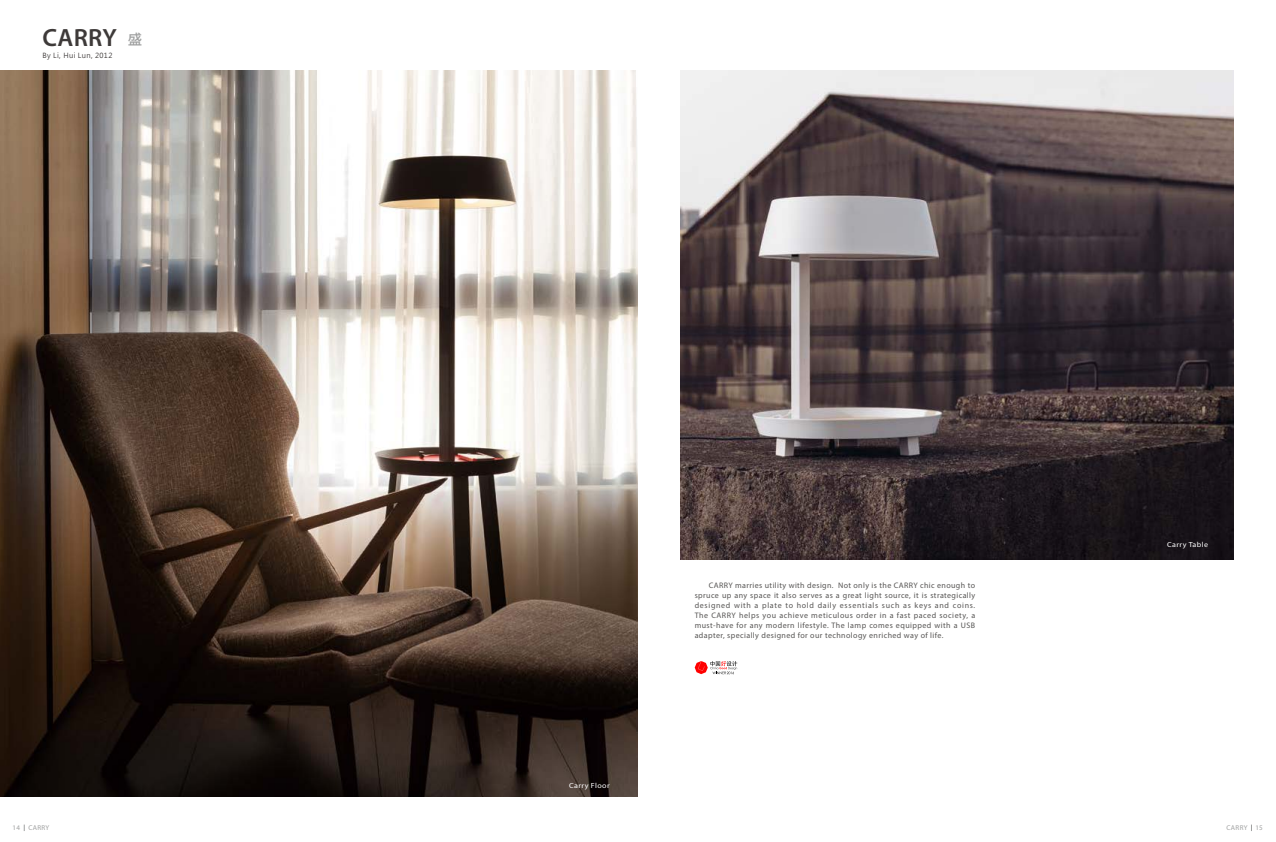
<style>
.page{position:relative;width:1276px;height:842px;background:#fff}
.page>*{position:absolute;margin:0;border:0;box-sizing:border-box;transform-origin:0 0}
.t1{font:600 25px "Myriad Pro";letter-spacing:.01em;color:#3e3a39}
.t2{font:8px/10px "Myriad Pro";letter-spacing:.05em;color:#575554;text-align:justify}
.t3{font:7.4px "Myriad Pro";letter-spacing:.05em;color:#fff;scale:1.09 1}
.t4{font:7px "Microsoft Jheng Hei";letter-spacing:.05em;color:#3e3a39}
.t5{font:7px "Myriad Pro";letter-spacing:.05em;color:#9fa0a0}
.s1{font-family:"Microsoft Jheng Hei";font-weight:700;font-size:15px;color:#9fa0a0}
</style>
<div class="page">
<img style="left:0;top:71px;width:638px;height:726px">
<svg style="left:694px;top:661px;width:43px;height:13px"></svg>
<img style="left:680px;top:71px;width:553px;height:488px">
<h1 class="t1" style="left:43px;top:22px;width:101px">CARRY <span class="s1">盛</span></h1>
<p class="t4" style="left:43px;top:51px;width:71px">By Li, Hui Lun, 2012</p>
<p class="t3" style="left:569px;top:781px;width:39px">Carry Floor</p>
<p class="t2" style="left:694px;top:580px;width:282px;text-indent:14px">CARRY marries utility with design. Not only is the CARRY chic enough to spruce up any space it also serves as a great light source, it is strategically designed with a plate to hold daily essentials such as keys and coins.<br>The CARRY helps you achieve meticulous order in a fast paced society, a must-have for any modern lifestyle. The lamp comes equipped with a USB adapter, specially designed for our technology enriched way of life.</p>
<p class="t3" style="left:1167px;top:540px;width:39px">Carry Table</p>
<p class="t5" style="left:13px;top:823px;width:38px">14 CARRY</p>
<p class="t5" style="left:1226px;top:823px;width:38px">CARRY 15</p>
</div>
